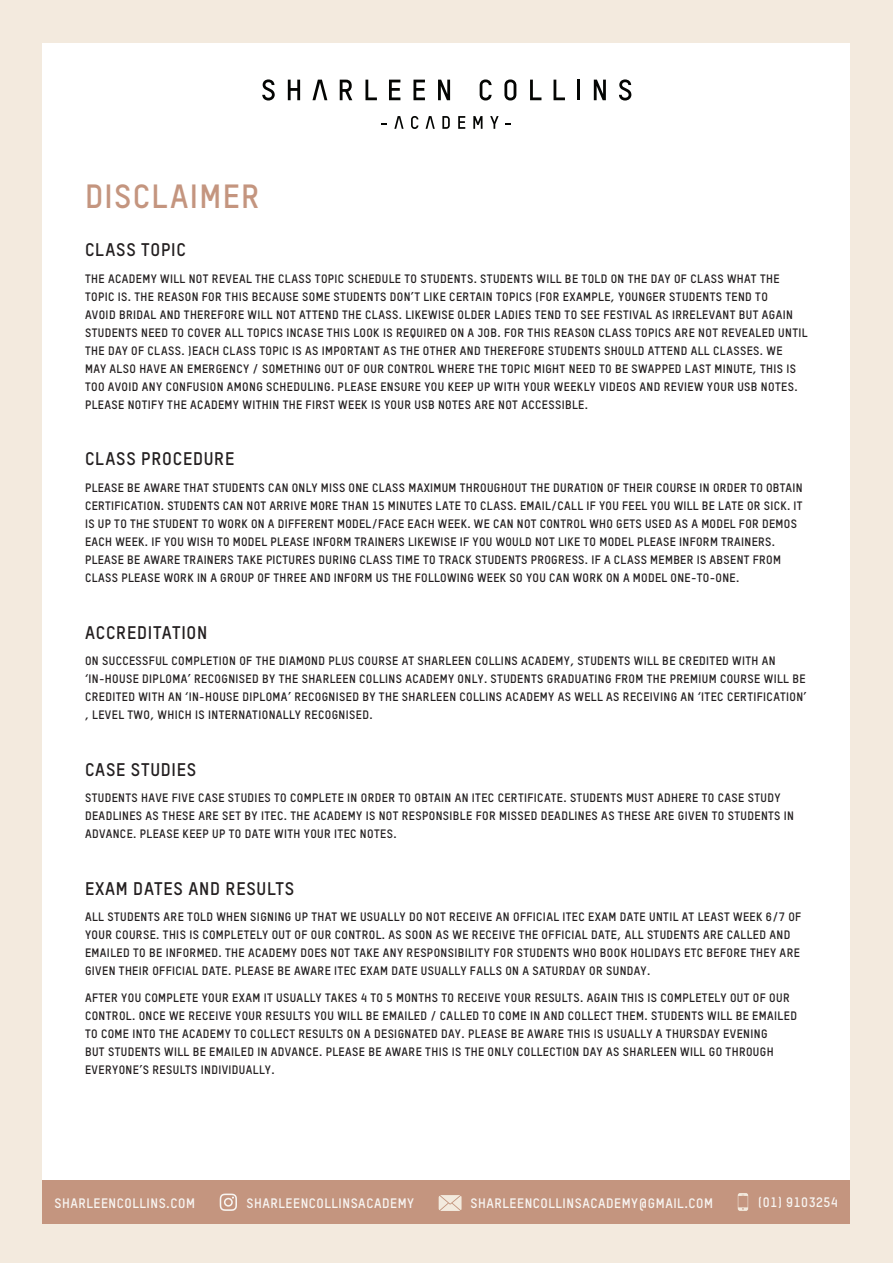
<style>
.page{position:relative;width:893px;height:1263px;background:#f3eade}
.page>*{position:absolute;margin:0;border:0;box-sizing:border-box;transform-origin:0 0}
.t1{font:700 33px "TSTARPRO";letter-spacing:.04em;color:#c4957f}
.t2{font:700 18px "TSTARPRO";letter-spacing:.04em;color:#231f20}
.t3{font:700 13.5px "TSTARPRO";letter-spacing:.04em;color:#f8f5f2}
.t4{font:700 12px/18px "TSTARPRO";letter-spacing:.03em;color:#231f20}
</style>
<div class="page">
<div style="left:43px;top:43px;width:807px;height:1177px;background:#fff"></div>
<svg style="left:262px;top:79px;width:13px;height:22px"></svg>
<svg style="left:288px;top:80px;width:12px;height:20px"></svg>
<svg style="left:312px;top:80px;width:15px;height:20px"></svg>
<svg style="left:340px;top:80px;width:12px;height:20px"></svg>
<svg style="left:365px;top:80px;width:12px;height:20px"></svg>
<svg style="left:389px;top:80px;width:11px;height:20px"></svg>
<svg style="left:413px;top:80px;width:12px;height:20px"></svg>
<svg style="left:438px;top:80px;width:12px;height:20px"></svg>
<svg style="left:480px;top:79px;width:12px;height:21px"></svg>
<svg style="left:504px;top:79px;width:12px;height:21px"></svg>
<svg style="left:530px;top:80px;width:11px;height:20px"></svg>
<svg style="left:554px;top:80px;width:11px;height:20px"></svg>
<hr style="left:577px;top:80px;width:3px;height:20px;background:#040503">
<svg style="left:594px;top:80px;width:12px;height:20px"></svg>
<svg style="left:619px;top:79px;width:12px;height:22px"></svg>
<svg style="left:381px;top:123px;width:6px;height:2px"></svg>
<svg style="left:394px;top:116px;width:10px;height:13px"></svg>
<svg style="left:411px;top:116px;width:7px;height:13px"></svg>
<svg style="left:426px;top:116px;width:9px;height:13px"></svg>
<svg style="left:442px;top:116px;width:8px;height:13px"></svg>
<svg style="left:458px;top:116px;width:7px;height:13px"></svg>
<svg style="left:473px;top:116px;width:9px;height:13px"></svg>
<svg style="left:490px;top:116px;width:9px;height:13px"></svg>
<div style="left:43px;top:1180px;width:807px;height:44px;background:#c4957f"></div>
<svg style="left:220px;top:1193px;width:17px;height:18px"></svg>
<svg style="left:738px;top:1193px;width:10px;height:18px"></svg>
<svg style="left:439px;top:1195px;width:23px;height:16px"></svg>
<p class="t1" style="left:85px;top:176px;width:176px">DISCLAIMER</p>
<p class="t2" style="left:85px;top:239px;width:102px">CLASS TOPIC</p>
<p class="t4" style="left:85px;top:269px;width:724px">THE ACADEMY WILL NOT REVEAL THE CLASS TOPIC SCHEDULE TO STUDENTS. STUDENTS WILL BE TOLD ON THE DAY OF CLASS WHAT THE TOPIC IS. THE REASON FOR THIS BECAUSE SOME STUDENTS DON’T LIKE CERTAIN TOPICS (FOR EXAMPLE, YOUNGER STUDENTS TEND TO<br>AVOID BRIDAL AND THEREFORE WILL NOT ATTEND THE CLASS. LIKEWISE OLDER LADIES TEND TO SEE FESTIVAL AS IRRELEVANT BUT AGAIN STUDENTS NEED TO COVER ALL TOPICS INCASE THIS LOOK IS REQUIRED ON A JOB. FOR THIS REASON CLASS TOPICS ARE NOT REVEALED UNTIL THE DAY OF CLASS. )EACH CLASS TOPIC IS AS IMPORTANT AS THE OTHER AND THEREFORE STUDENTS SHOULD ATTEND ALL CLASSES. WE<br>MAY ALSO HAVE AN EMERGENCY / SOMETHING OUT OF OUR CONTROL WHERE THE TOPIC MIGHT NEED TO BE SWAPPED LAST MINUTE, THIS IS TOO AVOID ANY CONFUSION AMONG SCHEDULING. PLEASE ENSURE YOU KEEP UP WITH YOUR WEEKLY VIDEOS AND REVIEW YOUR USB NOTES.<br>PLEASE NOTIFY THE ACADEMY WITHIN THE FIRST WEEK IS YOUR USB NOTES ARE NOT ACCESSIBLE.</p>
<p class="t2" style="left:85px;top:448px;width:151px">CLASS PROCEDURE</p>
<p class="t4" style="left:85px;top:478px;width:719px">PLEASE BE AWARE THAT STUDENTS CAN ONLY MISS ONE CLASS MAXIMUM THROUGHOUT THE DURATION OF THEIR COURSE IN ORDER TO OBTAIN CERTIFICATION. STUDENTS CAN NOT ARRIVE MORE THAN 15 MINUTES LATE TO CLASS. EMAIL/CALL IF YOU FEEL YOU WILL BE LATE OR SICK. IT IS UP TO THE STUDENT TO WORK ON A DIFFERENT MODEL/FACE EACH WEEK. WE CAN NOT CONTROL WHO GETS USED AS A MODEL FOR DEMOS EACH WEEK. IF YOU WISH TO MODEL PLEASE INFORM TRAINERS LIKEWISE IF YOU WOULD NOT LIKE TO MODEL PLEASE INFORM TRAINERS.<br>PLEASE BE AWARE TRAINERS TAKE PICTURES DURING CLASS TIME TO TRACK STUDENTS PROGRESS. IF A CLASS MEMBER IS ABSENT FROM CLASS PLEASE WORK IN A GROUP OF THREE AND INFORM US THE FOLLOWING WEEK SO YOU CAN WORK ON A MODEL ONE-TO-ONE.</p>
<p class="t2" style="left:85px;top:621px;width:124px">ACCREDITATION</p>
<p class="t4" style="left:85px;top:651px;width:723px">ON SUCCESSFUL COMPLETION OF THE DIAMOND PLUS COURSE AT SHARLEEN COLLINS ACADEMY, STUDENTS WILL BE CREDITED WITH AN ‘IN-HOUSE DIPLOMA’ RECOGNISED BY THE SHARLEEN COLLINS ACADEMY ONLY. STUDENTS GRADUATING FROM THE PREMIUM COURSE WILL BE CREDITED WITH AN ‘IN-HOUSE DIPLOMA’ RECOGNISED BY THE SHARLEEN COLLINS ACADEMY AS WELL AS RECEIVING AN ‘ITEC CERTIFICATION’ , LEVEL TWO, WHICH IS INTERNATIONALLY RECOGNISED.</p>
<p class="t2" style="left:85px;top:758px;width:113px">CASE STUDIES</p>
<p class="t4" style="left:85px;top:789px;width:711px">STUDENTS HAVE FIVE CASE STUDIES TO COMPLETE IN ORDER TO OBTAIN AN ITEC CERTIFICATE. STUDENTS MUST ADHERE TO CASE STUDY<br>DEADLINES AS THESE ARE SET BY ITEC. THE ACADEMY IS NOT RESPONSIBLE FOR MISSED DEADLINES AS THESE ARE GIVEN TO STUDENTS IN<br>ADVANCE. PLEASE KEEP UP TO DATE WITH YOUR ITEC NOTES.</p>
<p class="t2" style="left:85px;top:877px;width:211px">EXAM DATES AND RESULTS</p>
<p class="t4" style="left:85px;top:908px;width:718px">ALL STUDENTS ARE TOLD WHEN SIGNING UP THAT WE USUALLY DO NOT RECEIVE AN OFFICIAL ITEC EXAM DATE UNTIL AT LEAST WEEK 6/7 OF YOUR COURSE. THIS IS COMPLETELY OUT OF OUR CONTROL. AS SOON AS WE RECEIVE THE OFFICIAL DATE, ALL STUDENTS ARE CALLED AND EMAILED TO BE INFORMED. THE ACADEMY DOES NOT TAKE ANY RESPONSIBILITY FOR STUDENTS WHO BOOK HOLIDAYS ETC BEFORE THEY ARE GIVEN THEIR OFFICIAL DATE. PLEASE BE AWARE ITEC EXAM DATE USUALLY FALLS ON A SATURDAY OR SUNDAY.</p>
<p class="t4" style="left:85px;top:988px;width:713px">AFTER YOU COMPLETE YOUR EXAM IT USUALLY TAKES 4 TO 5 MONTHS TO RECEIVE YOUR RESULTS. AGAIN THIS IS COMPLETELY OUT OF OUR CONTROL. ONCE WE RECEIVE YOUR RESULTS YOU WILL BE EMAILED / CALLED TO COME IN AND COLLECT THEM. STUDENTS WILL BE EMAILED TO COME INTO THE ACADEMY TO COLLECT RESULTS ON A DESIGNATED DAY. PLEASE BE AWARE THIS IS USUALLY A THURSDAY EVENING<br>BUT STUDENTS WILL BE EMAILED IN ADVANCE. PLEASE BE AWARE THIS IS THE ONLY COLLECTION DAY AS SHARLEEN WILL GO THROUGH EVERYONE’S RESULTS INDIVIDUALLY.</p>
<p class="t3" style="left:54px;top:1194px;width:142px">SHARLEENCOLLINS.COM</p>
<p class="t3" style="left:246px;top:1194px;width:169px">SHARLEENCOLLINSACADEMY</p>
<p class="t3" style="left:470px;top:1194px;width:244px">SHARLEENCOLLINSACADEMY@GMAIL.COM</p>
<p class="t3" style="left:758px;top:1194px;width:81px">(01) 9103254</p>
</div>
